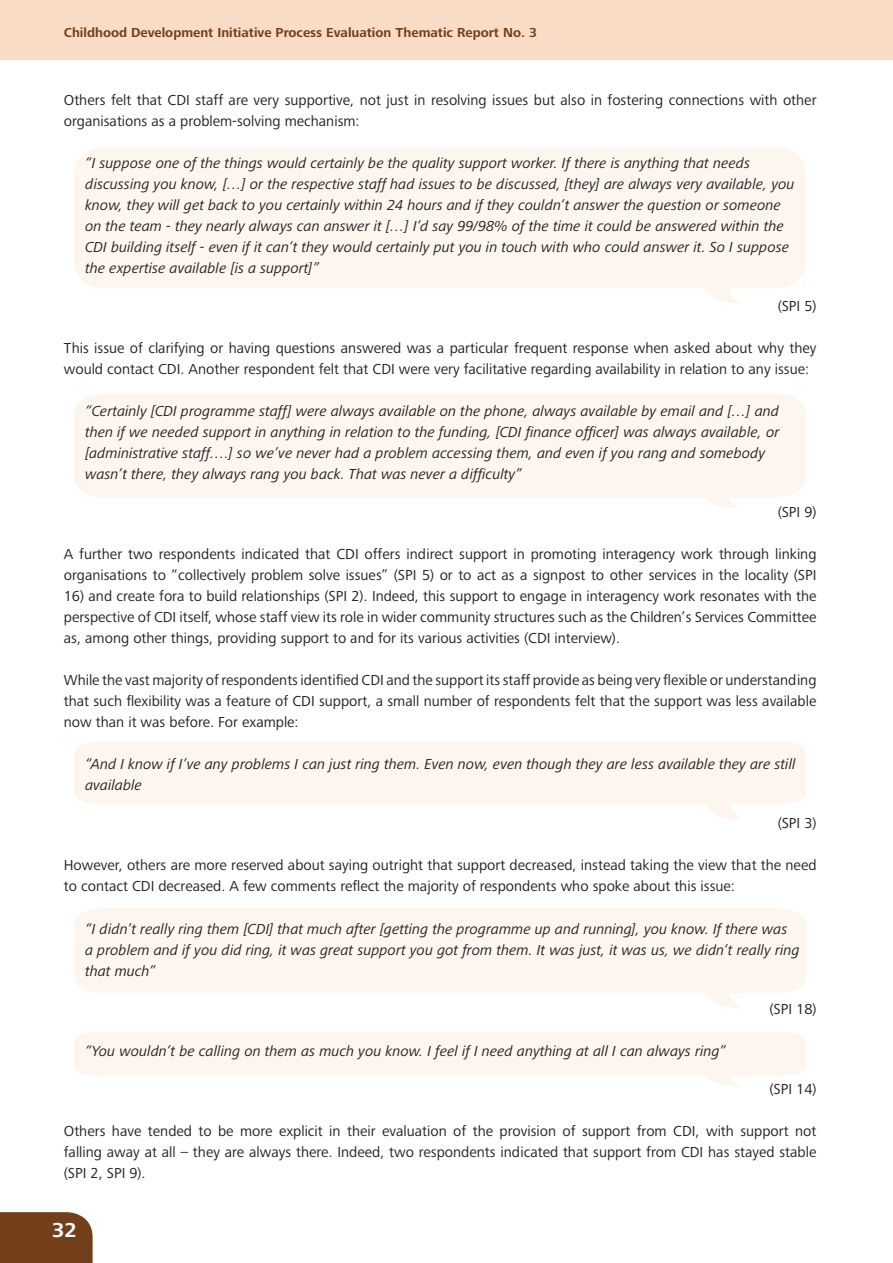
<style>
.page{position:relative;width:893px;height:1263px;background:#fff}
.page>*{position:absolute;margin:0;border:0;box-sizing:border-box;transform-origin:0 0}
.t1{font:700 21px "Frutiger Next Pro";color:#fff}
.t2{font:15px/21px "Frutiger Next Pro";color:#231f20}
.t3{font:italic 15px/21px "Frutiger Next Pro";color:#231f20}
.t4{font:700 13.5px "Frutiger Next Pro";color:#733f1b}
</style>
<div class="page">
<div style="left:0;top:1212px;width:93px;height:51px;background:#733f1b"></div>
<div style="left:0;top:0;width:893px;height:60px;background:#fadcc6"></div>
<svg style="left:74px;top:741px;width:732px;height:79px;fill:#fdf6ef"></svg>
<svg style="left:74px;top:1032px;width:732px;height:55px"></svg>
<svg style="left:74px;top:908px;width:732px;height:101px;fill:#fdf6ef"></svg>
<svg style="left:74px;top:147px;width:732px;height:156px;fill:#fdf6ef"></svg>
<svg style="left:74px;top:394px;width:732px;height:114px;fill:#fdf6ef"></svg>
<p class="t4" style="left:64px;top:25px;width:475px">Childhood Development Initiative Process Evaluation Thematic Report No. 3</p>
<p class="t2" style="left:64px;top:90px;width:754px">Others felt that CDI staff are very supportive, not just in resolving issues but also in fostering connections with other organisations as a problem-solving mechanism:</p>
<p class="t3" style="left:85px;top:153px;width:711px">“I suppose one of the things would certainly be the quality support worker. If there is anything that needs discussing you know, […] or the respective staff had issues to be discussed, [they] are always very available, you know, they will get back to you certainly within 24 hours and if they couldn’t answer the question or someone on the team - they nearly always can answer it […] I’d say 99/98% of the time it could be answered within the CDI building itself - even if it can’t they would certainly put you in touch with who could answer it. So I suppose the expertise available [is a support]”</p>
<p class="t2" style="left:778px;top:296px;width:40px">(SPI 5)</p>
<p class="t2" style="left:64px;top:338px;width:754px">This issue of clarifying or having questions answered was a particular frequent response when asked about why they would contact CDI. Another respondent felt that CDI were very facilitative regarding availability in relation to any issue:</p>
<p class="t3" style="left:85px;top:401px;width:696px">“Certainly [CDI programme staff] were always available on the phone, always available by email and […] and then if we needed support in anything in relation to the funding, [CDI finance officer] was always available, or [administrative staff….] so we’ve never had a problem accessing them, and even if you rang and somebody wasn’t there, they always rang you back. That was never a difficulty”</p>
<p class="t2" style="left:778px;top:502px;width:40px">(SPI 9)</p>
<p class="t2" style="left:64px;top:544px;width:754px">A further two respondents indicated that CDI offers indirect support in promoting interagency work through linking organisations to “collectively problem solve issues” (SPI 5) or to act as a signpost to other services in the locality (SPI</p>
<p class="t2" style="left:64px;top:586px;width:754px;text-align:justify">16) and create fora to build relationships (SPI 2). Indeed, this support to engage in interagency work resonates with the perspective of CDI itself, whose staff view its role in wider community structures such as the Children’s Services Committee as, among other things, providing support to and for its various activities (CDI interview).</p>
<p class="t2" style="left:64px;top:670px;width:754px;text-align:justify">While the vast majority of respondents identified CDI and the support its staff provide as being very flexible or understanding that such flexibility was a feature of CDI support, a small number of respondents felt that the support was less available now than it was before. For example:</p>
<p class="t3" style="left:85px;top:754px;width:712px">“And I know if I’ve any problems I can just ring them. Even now, even though they are less available they are still available</p>
<p class="t2" style="left:778px;top:813px;width:40px">(SPI 3)</p>
<p class="t2" style="left:64px;top:855px;width:754px">However, others are more reserved about saying outright that support decreased, instead taking the view that the need to contact CDI decreased. A few comments reflect the majority of respondents who spoke about this issue:</p>
<p class="t3" style="left:85px;top:918px;width:716px">“I didn’t really ring them [CDI] that much after [getting the programme up and running], you know. If there was<br>a problem and if you did ring, it was great support you got from them. It was just, it was us, we didn’t really ring that much”</p>
<p class="t2" style="left:769px;top:998px;width:48px">(SPI 18)</p>
<p class="t3" style="left:85px;top:1040px;width:642px">“You wouldn’t be calling on them as much you know. I feel if I need anything at all I can always ring”</p>
<p class="t2" style="left:769px;top:1078px;width:48px">(SPI 14)</p>
<p class="t2" style="left:64px;top:1120px;width:754px;text-align:justify">Others have tended to be more explicit in their evaluation of the provision of support from CDI, with support not falling away at all – they are always there. Indeed, two respondents indicated that support from CDI has stayed stable (SPI 2, SPI 9).</p>
<h1 class="t1" style="left:52px;top:1217px;width:26px">32</h1>
</div>
